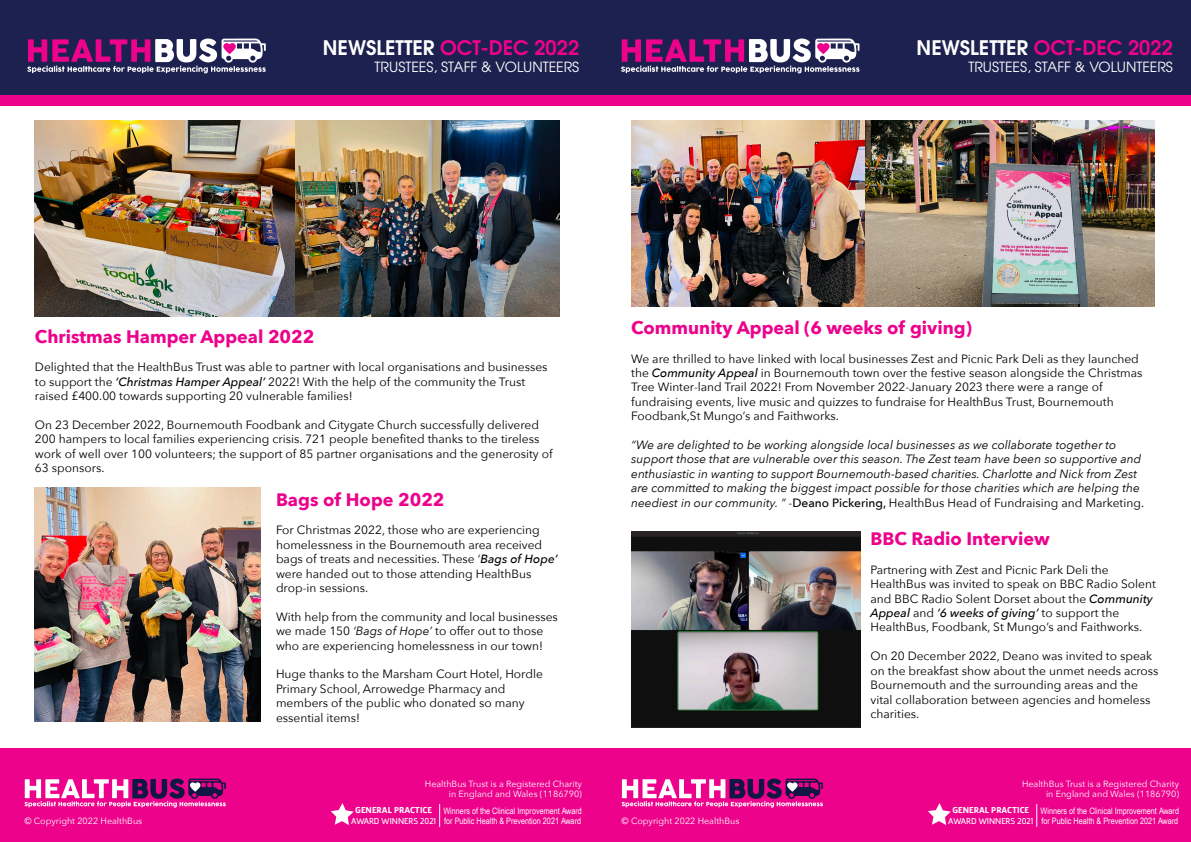
<style>
.page{position:relative;width:1191px;height:842px;background:#fff}
.page>*{position:absolute;margin:0;border:0;box-sizing:border-box;transform-origin:0 0}
.t1{font:700 20px "Te X Gyre Adventor";color:#ed028c}
.t2{font:700 18px "Avenir Next";color:#ed028c}
.t3{font:14px "Te X Gyre Adventor";color:#fff}
.t4{font:12px/14.4px "Avenir Next";color:#000}
.t5{font:italic 12px/14.4px "Avenir Next";color:#000}
.t6{font:9px "Avenir Next";color:#fff}
.t7{font:8.8px "Arial Narrow";color:#fff}
.t8{font:8.8px "Argumentum";color:#fff}
.t9{font:700 8.8px "Argumentum";color:#fff}
.s1{color:#fff}
.s2{font-weight:500;font-style:italic}
.s3{font-style:italic}
.s4{font-style:normal}
.s5{font-weight:500;font-style:normal}
</style>
<div class="page">
<div style="left:580px;top:748px;width:611px;height:94px;background:#ed028c"></div>
<svg style="left:621px;top:778px;width:202px;height:30px"></svg>
<svg style="left:1036px;top:804px;width:1px;height:23px"></svg>
<svg style="left:928px;top:803px;width:22px;height:22px"></svg>
<div style="left:570px;top:0;width:621px;height:101px;background:#1d214f"></div>
<svg style="left:621px;top:39px;width:238px;height:34px"></svg>
<div style="left:565px;top:95px;width:626px;height:11px;background:#ed028c"></div>
<img style="left:631px;top:120px;width:524px;height:187px">
<img style="left:631px;top:531px;width:229px;height:197px">
<div style="left:0;top:0;width:610px;height:101px;background:#1d214f"></div>
<svg style="left:27px;top:39px;width:239px;height:34px"></svg>
<div style="left:0;top:95px;width:615px;height:11px;background:#ed028c"></div>
<div style="left:0;top:748px;width:604px;height:94px;background:#ed028c"></div>
<svg style="left:24px;top:778px;width:202px;height:30px"></svg>
<svg style="left:439px;top:804px;width:1px;height:23px"></svg>
<svg style="left:331px;top:803px;width:23px;height:22px"></svg>
<img style="left:35px;top:120px;width:524px;height:196px">
<img style="left:35px;top:488px;width:226px;height:233px">
<p class="t1" style="left:323px;top:30px;width:258px"><span class="s1">NEWSLETTER</span> OCT-DEC 2022</p>
<p class="t3" style="left:374px;top:56px;width:206px">TRUSTEES, STAFF &amp; VOLUNTEERS</p>
<p class="t1" style="left:916px;top:30px;width:258px"><span class="s1">NEWSLETTER</span> OCT-DEC 2022</p>
<p class="t3" style="left:968px;top:56px;width:206px">TRUSTEES, STAFF &amp; VOLUNTEERS</p>
<p class="t2" style="left:35px;top:321px;width:281px">Christmas Hamper Appeal 2022</p>
<p class="t4" style="left:35px;top:359px;width:514px">Delighted that the HealthBus Trust was able to partner with local organisations and businesses to support the <span class="s2">‘Christmas Hamper Appeal’</span> 2022! With the help of the community the Trust raised £400.00 towards supporting 20 vulnerable families!</p>
<p class="t4" style="left:35px;top:417px;width:519px">On 23 December 2022, Bournemouth Foodbank and Citygate Church successfully delivered 200 hampers to local families experiencing crisis. 721 people benefited thanks to the tireless work of well over 100 volunteers; the support of 85 partner organisations and the generosity of 63 sponsors.</p>
<p class="t2" style="left:276px;top:484px;width:170px">Bags of Hope 2022</p>
<p class="t4" style="left:276px;top:522px;width:283px">For Christmas 2022, those who are experiencing homelessness in the Bournemouth area received bags of treats and necessities. These ‘<span class="s2">Bags of Hope’ </span>were handed out to those attending HealthBus drop-in sessions.</p>
<p class="t4" style="left:276px;top:609px;width:283px">With help from the community and local businesses we made 150 <span class="s3">‘Bags of Hope’</span> to offer out to those who are experiencing homelessness in our town!</p>
<p class="t4" style="left:276px;top:666px;width:268px">Huge thanks to the Marsham Court Hotel, Hordle Primary School, Arrowedge Pharmacy and members of the public who donated so many essential items!</p>
<p class="t2" style="left:631px;top:312px;width:342px">Community Appeal (6 weeks of giving)</p>
<p class="t4" style="left:631px;top:351px;width:513px">We are thrilled to have linked with local businesses Zest and Picnic Park Deli as they launched the <span class="s2">Community Appeal</span> in Bournemouth town over the festive season alongside the Christmas Tree Winter-land Trail 2022! From November 2022-January 2023 there were a range of fundraising events, live music and quizzes to fundraise for HealthBus Trust, Bournemouth Foodbank,St Mungo’s and Faithworks.</p>
<p class="t5" style="left:631px;top:437px;width:514px">“We are delighted to be working alongside local businesses as we collaborate together to support those that are vulnerable over this season. The Zest team have been so supportive and enthusiastic in wanting to support Bournemouth-based charities. Charlotte and Nick from Zest are committed to making the biggest impact possible for those charities which are helping the neediest in our community. ” <span class="s4">-</span><span class="s5">Deano Pickering,</span> <span class="s4">HealthBus Head of Fundraising and Marketing.</span></p>
<p class="t2" style="left:870px;top:523px;width:181px">BBC Radio Interview</p>
<p class="t4" style="left:870px;top:562px;width:287px">Partnering with Zest and Picnic Park Deli the HealthBus was invited to speak on BBC Radio Solent and BBC Radio Solent Dorset about the <span class="s2">Community Appeal</span> and <span class="s2">‘6 weeks of giving’</span> to support the HealthBus, Foodbank, St Mungo’s and Faithworks.</p>
<p class="t4" style="left:870px;top:648px;width:289px">On 20 December 2022, Deano was invited to speak on the breakfast show about the unmet needs across Bournemouth and the surrounding areas and the vital collaboration between agencies and homeless charities.</p>
<p class="t6" style="left:425px;top:776px;width:158px">HealthBus Trust is a Registered Charity</p>
<p class="t6" style="left:449px;top:787px;width:135px">in England and Wales (1186790)</p>
<p class="t9" style="left:355px;top:805px;width:78px">GENERAL PRACTICE</p>
<p class="t8" style="left:351px;top:816px;width:86px">AWARD WINNERS 2021</p>
<p class="t7" style="left:443px;top:804px;width:140px">Winners of the Clinical Improvement Award</p>
<p class="t6" style="left:24px;top:813px;width:119px">© Copyright 2022 HealthBus</p>
<p class="t7" style="left:444px;top:815px;width:138px">for Public Health &amp; Prevention 2021 Award</p>
<p class="t6" style="left:1022px;top:776px;width:158px">HealthBus Trust is a Registered Charity</p>
<p class="t6" style="left:1046px;top:787px;width:135px">in England and Wales (1186790)</p>
<p class="t9" style="left:952px;top:805px;width:78px">GENERAL PRACTICE</p>
<p class="t8" style="left:948px;top:816px;width:86px">AWARD WINNERS 2021</p>
<p class="t7" style="left:1040px;top:804px;width:140px">Winners of the Clinical Improvement Award</p>
<p class="t6" style="left:621px;top:813px;width:119px">© Copyright 2022 HealthBus</p>
<p class="t7" style="left:1041px;top:815px;width:138px">for Public Health &amp; Prevention 2021 Award</p>
</div>
